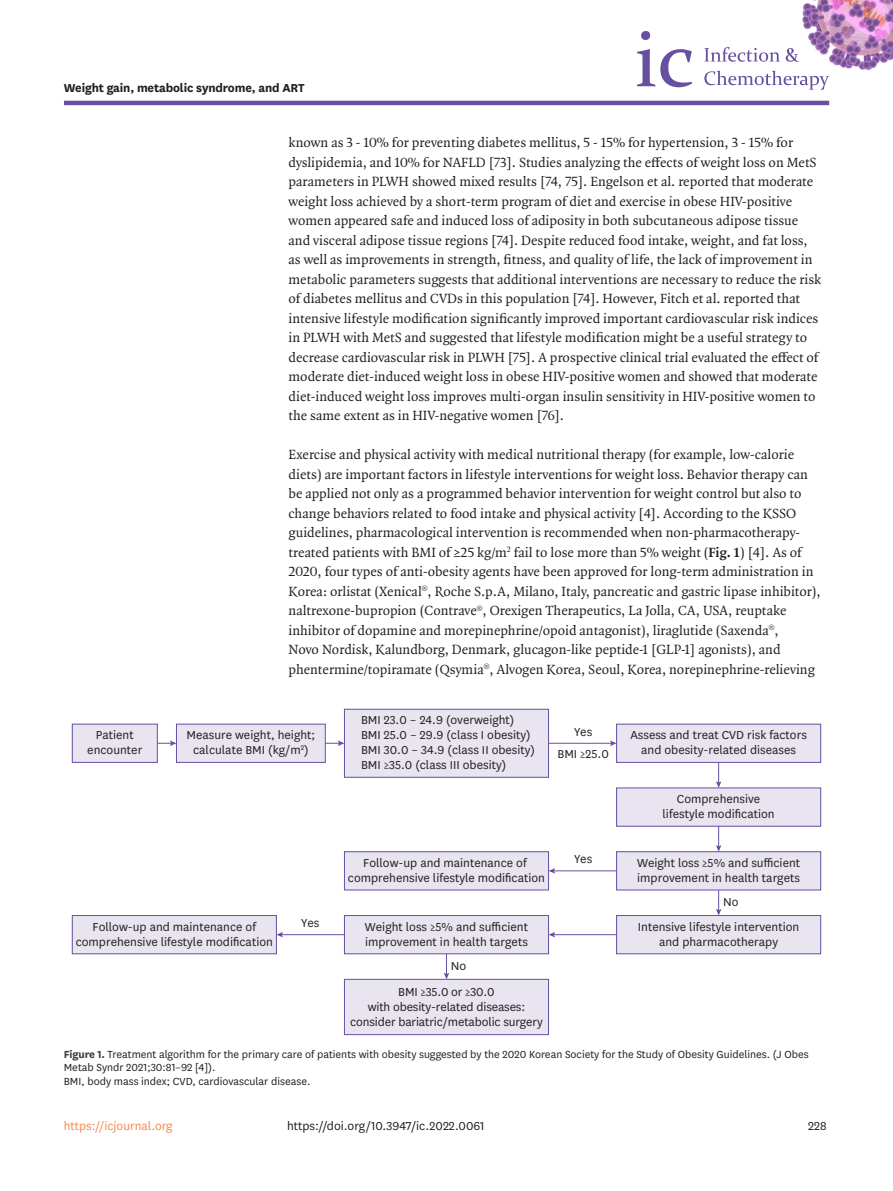
<style>
.page{position:relative;width:893px;height:1191px;background:#fff}
.page>*{position:absolute;margin:0;border:0;box-sizing:border-box;transform-origin:0 0}
.body_p_first{font:14.25px/19.5px "Quadraat OT";color:#231f20}
.body_p{font:14.25px/19.5px "Quadraat OT";color:#231f20}
.fig_caption{font:13.5px/15px "National";color:#231f20;text-align:center}
.alt-title-type{font:700 13.5px "National";letter-spacing:-.01em;color:#231f20}
.fig_caption-2{font:13.5px "National";color:#f58956}
.fig_caption-3{font:12px/13.5px "National";color:#231f20}
.s1{font-weight:700}
.s2{font-weight:700;color:#3e3e3f}
</style>
<div class="page">
<img style="left:798px;top:0;width:95px;height:77px">
<hr style="left:64px;top:101px;width:765px;height:4px;background:#6850a1">
<svg style="left:637px;top:31px;width:55px;height:56px"></svg>
<svg style="left:704px;top:71px;width:125px;height:19px"></svg>
<svg style="left:704px;top:47px;width:94px;height:15px"></svg>
<div style="left:72px;top:723px;width:86px;height:39px;border:1px solid #6850a1"></div>
<div style="left:72px;top:724px;width:85px;height:38px;background:#e8e4f0"></div>
<div style="left:344px;top:709px;width:205px;height:68px;background:#e8e4f0"></div>
<div style="left:616px;top:787px;width:205px;height:39px;border:1px solid #6850a1"></div>
<div style="left:617px;top:788px;width:204px;height:38px;background:#e8e4f0"></div>
<div style="left:176px;top:723px;width:150px;height:39px;border:1px solid #6850a1"></div>
<div style="left:176px;top:724px;width:149px;height:38px;background:#e8e4f0"></div>
<div style="left:617px;top:724px;width:204px;height:38px;background:#e8e4f0"></div>
<svg style="left:716px;top:762px;width:5px;height:26px"></svg>
<svg style="left:716px;top:826px;width:5px;height:25px"></svg>
<div style="left:344px;top:979px;width:205px;height:55px;background:#e8e4f0"></div>
<svg style="left:444px;top:954px;width:5px;height:25px"></svg>
<svg style="left:157px;top:740px;width:19px;height:6px"></svg>
<svg style="left:325px;top:740px;width:19px;height:6px"></svg>
<hr style="left:549px;top:743px;width:63px;height:1px;background:#6850a1">
<svg style="left:610px;top:740px;width:7px;height:6px"></svg>
<div style="left:617px;top:851px;width:204px;height:39px;background:#e8e4f0"></div>
<div style="left:344px;top:851px;width:205px;height:39px;background:#e8e4f0"></div>
<hr style="left:553px;top:870px;width:64px;height:1px;background:#6850a1">
<svg style="left:549px;top:868px;width:6px;height:5px"></svg>
<svg style="left:716px;top:890px;width:5px;height:25px"></svg>
<div style="left:72px;top:915px;width:205px;height:39px;border:1px solid #6850a1"></div>
<div style="left:72px;top:915px;width:204px;height:38px;background:#e8e4f0"></div>
<div style="left:344px;top:915px;width:205px;height:39px;border:1px solid #6850a1"></div>
<div style="left:344px;top:915px;width:205px;height:38px;background:#e8e4f0"></div>
<div style="left:616px;top:915px;width:205px;height:39px;border:1px solid #6850a1"></div>
<div style="left:617px;top:915px;width:204px;height:38px;background:#e8e4f0"></div>
<hr style="left:281px;top:934px;width:63px;height:1px;background:#6850a1">
<svg style="left:276px;top:932px;width:7px;height:5px"></svg>
<hr style="left:553px;top:934px;width:64px;height:1px;background:#6850a1">
<svg style="left:549px;top:932px;width:6px;height:5px"></svg>
<p class="alt-title-type" style="left:64px;top:78px;width:242px">Weight gain, metabolic syndrome, and ART</p>
<p class="fig_caption" style="left:87px;top:727px;width:56px">Patient encounter</p>
<p class="body_p_first" style="left:289px;top:133px;width:534px">known as 3 - 10% for preventing diabetes mellitus, 5 - 15% for hypertension, 3 - 15% for dyslipidemia, and 10% for NAFLD [73]. Studies analyzing the effects of weight loss on MetS parameters in PLWH showed mixed results [74, 75]. Engelson et al. reported that moderate weight loss achieved by a short-term program of diet and exercise in obese HIV-positive women appeared safe and induced loss of adiposity in both subcutaneous adipose tissue and visceral adipose tissue regions [74]. Despite reduced food intake, weight, and fat loss, as well as improvements in strength, fitness, and quality of life, the lack of improvement in metabolic parameters suggests that additional interventions are necessary to reduce the risk of diabetes mellitus and CVDs in this population [74]. However, Fitch et al. reported that intensive lifestyle modification significantly improved important cardiovascular risk indices in PLWH with MetS and suggested that lifestyle modification might be a useful strategy to decrease cardiovascular risk in PLWH [75]. A prospective clinical trial evaluated the effect of moderate diet-induced weight loss in obese HIV-positive women and showed that moderate diet-induced weight loss improves multi-organ insulin sensitivity in HIV-positive women to the same extent as in HIV-negative women [76].</p>
<p class="body_p" style="left:289px;top:445px;width:534px">Exercise and physical activity with medical nutritional therapy (for example, low-calorie diets) are important factors in lifestyle interventions for weight loss. Behavior therapy can be applied not only as a programmed behavior intervention for weight control but also to change behaviors related to food intake and physical activity [4]. According to the KSSO guidelines, pharmacological intervention is recommended when non-pharmacotherapy&shy;treated patients with BMI of ≥25 kg/m<sup>2</sup> fail to lose more than 5% weight (<span class="s1">Fig. 1</span>) [4]. As of 2020, four types of anti-obesity agents have been approved for long-term administration in Korea: orlistat (Xenical<sup>®</sup>, Roche S.p.A, Milano, Italy, pancreatic and gastric lipase inhibitor), naltrexone-bupropion (Contrave<sup>®</sup>, Orexigen Therapeutics, La Jolla, CA, USA, reuptake inhibitor of dopamine and morepinephrine/opoid antagonist), liraglutide (Saxenda<sup>®</sup>,<br>Novo Nordisk, Kalundborg, Denmark, glucagon-like peptide-1 [GLP-1] agonists), and phentermine/topiramate (Qsymia<sup>®</sup>, Alvogen Korea, Seoul, Korea, norepinephrine-relieving</p>
<p class="fig_caption" style="left:361px;top:712px;width:176px;text-align:left">BMI 23.0 – 24.9 (overweight)<br>BMI 25.0 – 29.9 (class I obesity)<br>BMI 30.0 – 34.9 (class II obesity)<br>BMI ≥35.0 (class III obesity)</p>
<p class="fig_caption" style="left:574px;top:723px;width:20px">Yes</p>
<p class="fig_caption" style="left:186px;top:727px;width:130px">Measure weight, height; calculate BMI (kg/m<sup>2</sup>)</p>
<p class="fig_caption" style="left:630px;top:727px;width:178px">Assess and treat CVD risk factors and obesity-related diseases</p>
<p class="fig_caption" style="left:557px;top:746px;width:53px">BMI ≥25.0</p>
<p class="fig_caption" style="left:348px;top:854px;width:199px">Follow-up and maintenance of comprehensive lifestyle modification</p>
<p class="fig_caption" style="left:663px;top:791px;width:114px">Comprehensive lifestyle modification</p>
<p class="fig_caption" style="left:574px;top:851px;width:20px">Yes</p>
<p class="fig_caption" style="left:637px;top:854px;width:165px;text-align:left">Weight loss ≥5% and sufficient improvement in health targets</p>
<p class="fig_caption" style="left:723px;top:894px;width:17px">No</p>
<p class="fig_caption" style="left:301px;top:914px;width:20px">Yes</p>
<p class="fig_caption" style="left:76px;top:918px;width:199px">Follow-up and maintenance of comprehensive lifestyle modification</p>
<p class="fig_caption" style="left:365px;top:918px;width:165px;text-align:left">Weight loss ≥5% and sufficient improvement in health targets</p>
<p class="fig_caption" style="left:638px;top:918px;width:163px">Intensive lifestyle intervention and pharmacotherapy</p>
<p class="fig_caption" style="left:451px;top:958px;width:17px">No</p>
<p class="fig_caption" style="left:350px;top:983px;width:194px">BMI ≥35.0 or ≥30.0<br>with obesity-related diseases: consider bariatric/metabolic surgery</p>
<p class="fig_caption-3" style="left:64px;top:1046px;width:746px"><span class="s2">Figure 1.</span> Treatment algorithm for the primary care of patients with obesity suggested by the 2020 Korean Society for the Study of Obesity Guidelines. (J Obes<br>Metab Syndr 2021;30:81–92 [4]).<br>BMI, body mass index; CVD, cardiovascular disease.</p>
<p class="fig_caption-2" style="left:64px;top:1116px;width:110px">https://icjournal.org</p>
<p class="fig_caption" style="left:287px;top:1117px;width:199px">https://doi.org/10.3947/ic.2022.0061</p>
<p class="fig_caption" style="left:808px;top:1117px;width:20px">228</p>
</div>
